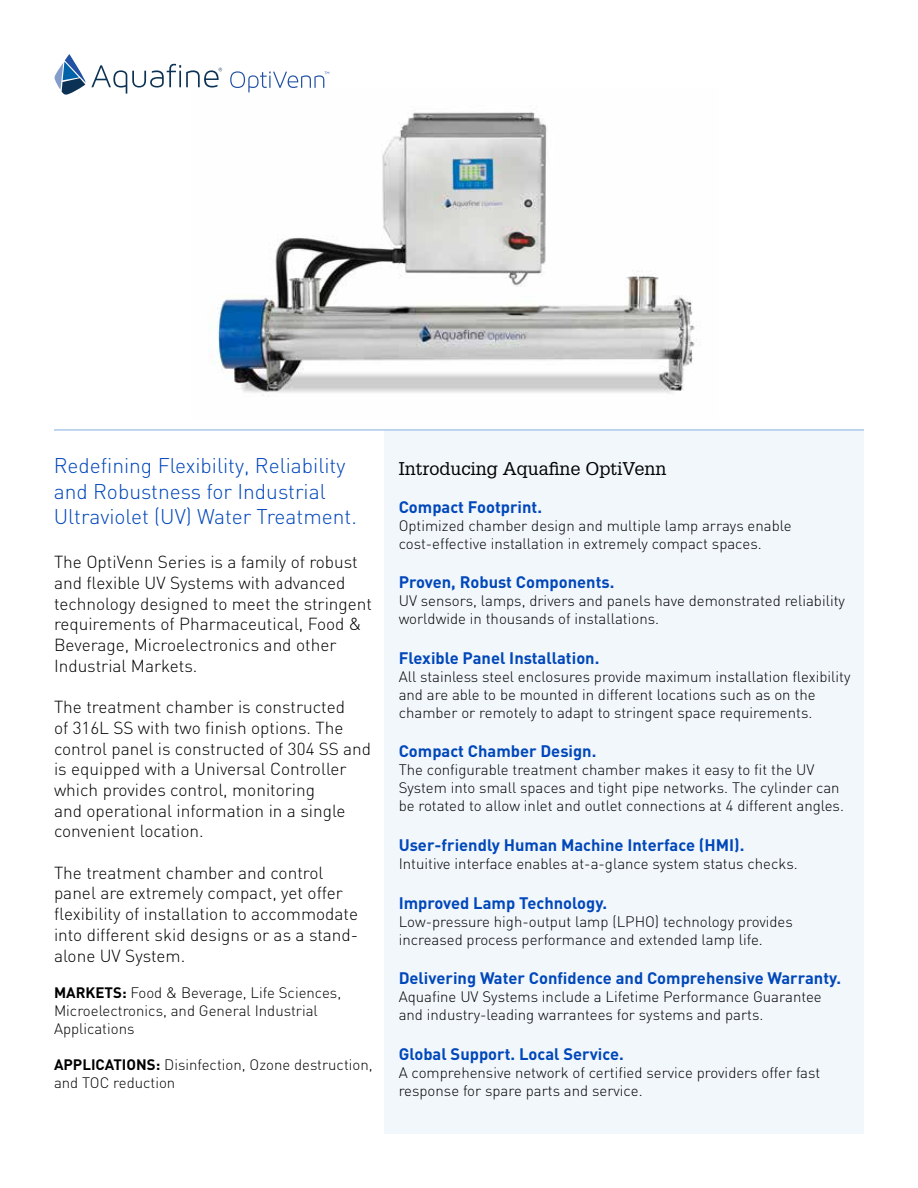
<style>
.page{position:relative;width:918px;height:1188px;background:#fff}
.page>*{position:absolute;margin:0;border:0;box-sizing:border-box;transform-origin:0 0}
.t1{font:300 21px/25.2px "DIN";color:#0047ba}
.t2{font:18px "Glypha";color:#000}
.t3{font:300 17.25px/20.7px "DIN";color:#000}
.t4{font:700 16.5px "DIN";color:#0047ba}
.t5{font:300 15px/18px "DIN";color:#000}
.s1{font-weight:700}
</style>
<div class="page">
<img style="left:209px;top:92px;width:486px;height:305px">
<div style="left:385px;top:430px;width:479px;height:704px;background:#f2f7fb"></div>
<hr style="left:54px;top:430px;width:810px;height:1px;background:#80aedc">
<svg style="left:230px;top:71px;width:99px;height:21px"></svg>
<svg style="left:55px;top:54px;width:167px;height:41px"></svg>
<h1 class="t1" style="left:54px;top:453px;width:305px">Redefining Flexibility, Reliability and Robustness for Industrial<br>Ultraviolet (UV) Water Treatment.</h1>
<p class="t3" style="left:54px;top:552px;width:320px">The OptiVenn Series is a family of robust and flexible UV Systems with advanced technology designed to meet the stringent requirements of Pharmaceutical, Food &amp; Beverage, Microelectronics and other Industrial Markets.</p>
<p class="t3" style="left:54px;top:696px;width:319px">The treatment chamber is constructed<br>of 316L SS with two finish options. The control panel is constructed of 304 SS and is equipped with a Universal Controller which provides control, monitoring<br>and operational information in a single convenient location.</p>
<p class="t3" style="left:54px;top:862px;width:306px">The treatment chamber and control panel are extremely compact, yet offer flexibility of installation to accommodate into different skid designs or as a stand&shy;alone UV System.</p>
<p class="t5" style="left:54px;top:983px;width:289px"><span class="s1">MARKETS:</span> Food &amp; Beverage, Life Sciences,<br>Microelectronics, and General Industrial<br>Applications</p>
<p class="t5" style="left:54px;top:1055px;width:320px"><span class="s1">APPLICATIONS:</span> Disinfection, Ozone destruction, and TOC reduction</p>
<p class="t2" style="left:399px;top:457px;width:269px">Introducing Aquafine OptiVenn</p>
<p class="t4" style="left:399px;top:496px;width:145px">Compact Footprint.</p>
<p class="t5" style="left:399px;top:516px;width:394px">Optimized chamber design and multiple lamp arrays enable cost-effective installation in extremely compact spaces.</p>
<p class="t4" style="left:399px;top:571px;width:217px">Proven, Robust Components.</p>
<p class="t5" style="left:399px;top:592px;width:448px">UV sensors, lamps, drivers and panels have demonstrated reliability worldwide in thousands of installations.</p>
<p class="t4" style="left:399px;top:647px;width:202px">Flexible Panel Installation.</p>
<p class="t5" style="left:399px;top:667px;width:453px">All stainless steel enclosures provide maximum installation flexibility and are able to be mounted in different locations such as on the chamber or remotely to adapt to stringent space requirements.</p>
<p class="t4" style="left:399px;top:741px;width:199px">Compact Chamber Design.</p>
<p class="t5" style="left:399px;top:761px;width:447px">The configurable treatment chamber makes it easy to fit the UV<br>System into small spaces and tight pipe networks. The cylinder can be rotated to allow inlet and outlet connections at 4 different angles.</p>
<p class="t4" style="left:399px;top:834px;width:347px">User-friendly Human Machine Interface (HMI).</p>
<p class="t5" style="left:399px;top:854px;width:401px">Intuitive interface enables at-a-glance system status checks.</p>
<p class="t4" style="left:399px;top:892px;width:210px">Improved Lamp Technology.</p>
<p class="t5" style="left:399px;top:912px;width:396px">Low-pressure high-output lamp (LPHO) technology provides increased process performance and extended lamp life.</p>
<p class="t4" style="left:399px;top:967px;width:444px">Delivering Water Confidence and Comprehensive Warranty.</p>
<p class="t5" style="left:399px;top:988px;width:425px">Aquafine UV Systems include a Lifetime Performance Guarantee and industry-leading warrantees for systems and parts.</p>
<p class="t4" style="left:399px;top:1043px;width:227px">Global Support. Local Service.</p>
<p class="t5" style="left:399px;top:1063px;width:423px">A comprehensive network of certified service providers offer fast response for spare parts and service.</p>
</div>
